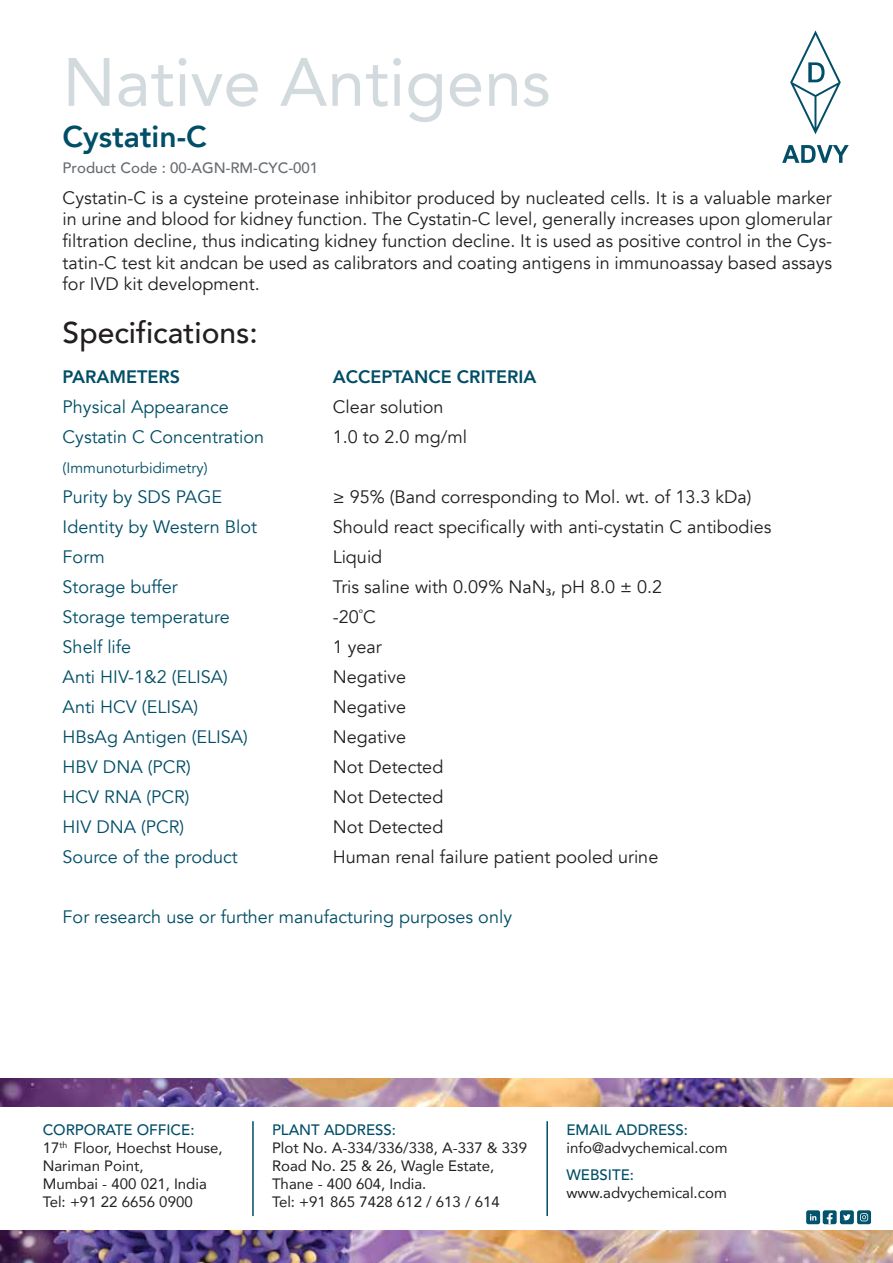
<style>
.page{position:relative;width:893px;height:1263px;background:#fff}
.page>*{position:absolute;margin:0;border:0;box-sizing:border-box;transform-origin:0 0}
.t1{font:67.65px "Avenir";color:#d3dade}
.t2{font:500 30px "Avenir";color:#231f20}
.t3{font:800 30px "Avenir";color:#004e67}
.t4{font:18px/21.6px "Avenir";color:#231f20;text-align:justify}
.t5{font:18px "Avenir";color:#004e67}
.t6{font:800 18px "Avenir";color:#004e67}
.t7{font:15px/18px "Avenir";color:#221f20}
.t8{font:500 15px "Avenir";color:#014e66}
.t9{font:500 15px "Avenir";color:#666c71}
.t10{font:15px "Avenir";color:#004e67}
.s1{font-family:"Myriad Pro"}
.s2{font-weight:500;color:#014e66}
</style>
<div class="page">
<img style="left:0;top:1079px;width:893px;height:184px">
<svg style="left:782px;top:145px;width:67px;height:18px"></svg>
<svg style="left:790px;top:30px;width:51px;height:104px"></svg>
<div style="left:0;top:1107px;width:893px;height:123px;background:#fff"></div>
<hr style="left:252px;top:1121px;width:2px;height:95px;background:#014e66">
<div style="left:806px;top:1210px;width:14px;height:14px;background:#02536c;border-radius:2px"></div>
<div style="left:823px;top:1210px;width:14px;height:14px;background:#02536c;border-radius:2px"></div>
<div style="left:840px;top:1210px;width:14px;height:14px;background:#02536c;border-radius:2px"></div>
<svg style="left:843px;top:1214px;width:8px;height:6px"></svg>
<div style="left:857px;top:1210px;width:14px;height:14px;background:#02536c;border-radius:2px"></div>
<svg style="left:860px;top:1213px;width:8px;height:8px"></svg>
<svg style="left:827px;top:1213px;width:6px;height:11px"></svg>
<svg style="left:810px;top:1214px;width:6px;height:6px"></svg>
<hr style="left:546px;top:1121px;width:2px;height:95px;background:#014e66">
<h1 class="t1" style="left:63px;top:28px;width:490px">Native Antigens</h1>
<h2 class="t3" style="left:63px;top:114px;width:146px">Cystatin-C</h2>
<p class="t9" style="left:63px;top:155px;width:257px">Product Code : 00-AGN-RM-CYC-001</p>
<p class="t4" style="left:63px;top:187px;width:771px">Cystatin-C is a cysteine proteinase inhibitor produced by nucleated cells. It is a valuable marker in urine and blood for kidney function. The Cystatin-C level, generally increases upon glomerular filtration decline, thus indicating kidney function decline. It is used as positive control in the Cys&shy;tatin-C test kit andcan be used as calibrators and coating antigens in immunoassay based assays for IVD kit development.</p>
<h2 class="t2" style="left:63px;top:306px;width:197px">Specifications:</h2>
<p class="t6" style="left:63px;top:362px;width:119px">PARAMETERS</p>
<p class="t6" style="left:333px;top:362px;width:205px">ACCEPTANCE CRITERIA</p>
<p class="t5" style="left:63px;top:396px;width:168px">Physical Appearance</p>
<p class="t4" style="left:333px;top:396px;width:112px">Clear solution</p>
<p class="t5" style="left:63px;top:426px;width:203px">Cystatin C Concentration</p>
<p class="t4" style="left:333px;top:426px;width:136px">1.0 to 2.0 mg/ml</p>
<p class="t10" style="left:63px;top:459px;width:147px">(Immunoturbidimetry)</p>
<p class="t5" style="left:63px;top:486px;width:161px">Purity by SDS PAGE</p>
<p class="t4" style="left:333px;top:486px;width:420px">≥ 95% (Band corresponding to Mol. wt. of 13.3 kDa)</p>
<p class="t5" style="left:63px;top:516px;width:196px">Identity by Western Blot</p>
<p class="t4" style="left:333px;top:516px;width:440px">Should react specifically with anti-cystatin C antibodies</p>
<p class="t5" style="left:63px;top:546px;width:44px">Form</p>
<p class="t4" style="left:333px;top:546px;width:51px">Liquid</p>
<p class="t5" style="left:63px;top:576px;width:117px">Storage buffer</p>
<p class="t4" style="left:333px;top:576px;width:331px">Tris saline with 0.09% NaN<span class="s1">3</span>, pH 8.0 ± 0.2</p>
<p class="t5" style="left:63px;top:606px;width:169px">Storage temperature</p>
<p class="t4" style="left:333px;top:606px;width:45px">-20˚C</p>
<p class="t5" style="left:63px;top:636px;width:70px">Shelf life</p>
<p class="t4" style="left:333px;top:636px;width:51px">1 year</p>
<p class="t5" style="left:63px;top:666px;width:167px">Anti HIV-1&amp;2 (ELISA)</p>
<p class="t4" style="left:333px;top:666px;width:75px">Negative</p>
<p class="t5" style="left:63px;top:696px;width:137px">Anti HCV (ELISA)</p>
<p class="t4" style="left:333px;top:696px;width:75px">Negative</p>
<p class="t5" style="left:63px;top:726px;width:187px">HBsAg Antigen (ELISA)</p>
<p class="t4" style="left:333px;top:726px;width:75px">Negative</p>
<p class="t5" style="left:63px;top:756px;width:130px">HBV DNA (PCR)</p>
<p class="t4" style="left:333px;top:756px;width:112px">Not Detected</p>
<p class="t5" style="left:63px;top:786px;width:128px">HCV RNA (PCR)</p>
<p class="t4" style="left:333px;top:786px;width:112px">Not Detected</p>
<p class="t5" style="left:63px;top:816px;width:123px">HIV DNA (PCR)</p>
<p class="t4" style="left:333px;top:816px;width:112px">Not Detected</p>
<p class="t5" style="left:63px;top:846px;width:177px">Source of the product</p>
<p class="t4" style="left:333px;top:846px;width:327px">Human renal failure patient pooled urine</p>
<p class="t5" style="left:63px;top:906px;width:451px">For research use or further manufacturing purposes only</p>
<p class="t7" style="left:43px;top:1120px;width:181px"><span class="s2">CORPORATE OFFICE:<br></span>17<sup>th</sup> Floor, Hoechst House,<br>Nariman Point,<br>Mumbai - 400 021, India<br>Tel: +91 22 6656 0900</p>
<p class="t8" style="left:272px;top:1121px;width:126px">PLANT ADDRESS:</p>
<p class="t7" style="left:272px;top:1138px;width:256px">Plot No. A-334/336/338, A-337 &amp; 339<br>Road No. 25 &amp; 26, Wagle Estate,<br>Thane - 400 604, India.<br>Tel: +91 865 7428 612 / 613 / 614</p>
<p class="t8" style="left:566px;top:1121px;width:123px">EMAIL ADDRESS:</p>
<p class="t7" style="left:566px;top:1138px;width:163px">info@advychemical.com</p>
<p class="t8" style="left:566px;top:1166px;width:69px">WEBSITE:</p>
<p class="t7" style="left:566px;top:1184px;width:162px">www.advychemical.com</p>
</div>
